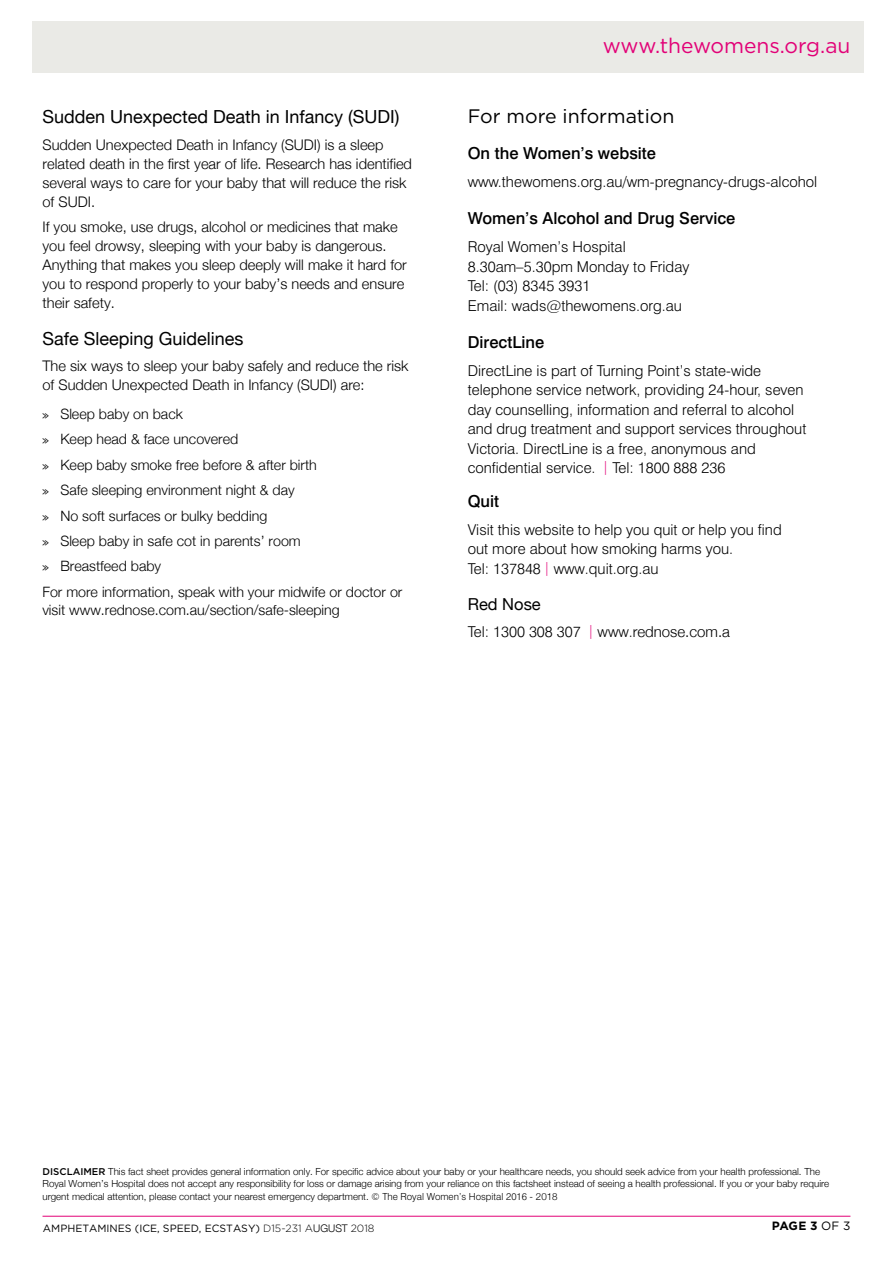
<style>
.page{position:relative;width:893px;height:1263px;background:#fff}
.page>*{position:absolute;margin:0;border:0;box-sizing:border-box;transform-origin:0 0}
.t1{font:21px "Gotham";color:#e20177}
.t2{font:19.5px "Gotham";color:#000}
.t3{font:18px "Helvetica Neue";color:#000}
.t4{font:500 16.5px "Swiss 721 BT";color:#000}
.t5{font:16.5px "Helvetica Neue";color:#000}
.t6{font:300 15px/19.5px "Swiss 721 BT";color:#000}
.t7{font:300 14.7px/19px "Helvetica Neue";color:#000}
.t8{font:300 14.25px/25.3px "Helvetica Neue";color:#000}
.t9{font:700 12px "Gotham";color:#000}
.t10{font:10.5px "Gotham";color:#000}
.t11{font:300 9.75px/12.8px "Helvetica Neue";color:#000}
.s1{font-family:"Courier Std";font-weight:400}
.s2{font-family:"Gotham";color:#e20177}
.s3{font-family:"Helvetica Neue"}
.s4{font-family:"Gotham";font-weight:500}
.s5{font-family:"Swiss 721 BT"}
.s6{font-weight:300}
.s7{font-family:"Helvetica Neue";font-weight:300}
.s8{font-weight:400}
</style>
<div class="page">
<hr style="left:43px;top:1216px;width:807px;height:1px;background:#e20177">
<div style="left:32px;top:21px;width:831px;height:51px;background:#eaeae6"></div>
<p class="t3" style="left:43px;top:104px;width:359px">Sudden Unexpected Death in Infancy (SUDI)</p>
<p class="t7" style="left:43px;top:134px;width:371px">Sudden Unexpected Death in Infancy (SUDI) is a sleep related death in the first year of life. Research has identified several ways to care for your baby that will reduce the risk of SUDI.</p>
<p class="t7" style="left:43px;top:216px;width:366px">If you smoke, use drugs, alcohol or medicines that make you feel drowsy, sleeping with your baby is dangerous.<br>Anything that makes you sleep deeply will make it hard for you to respond properly to your baby’s needs and ensure their safety.</p>
<p class="t3" style="left:43px;top:326px;width:203px">Safe Sleeping Guidelines</p>
<p class="t7" style="left:43px;top:356px;width:367px">The six ways to sleep your baby safely and reduce the risk of Sudden Unexpected Death in Infancy (SUDI) are:</p>
<p class="t8" style="left:41px;top:400px;width:363px"><span class="s1">»</span> Sleep baby on back<br><span class="s1">»</span> Keep head &amp; face uncovered<br><span class="s1">»</span> Keep baby smoke free before &amp; after birth<br><span class="s1">»</span> Safe sleeping environment night &amp; day<br><span class="s1">»</span> No soft surfaces or bulky bedding<br><span class="s1">»</span> Sleep baby in safe cot in parents’ room<br><span class="s1">»</span> Breastfeed baby<br>For more information, speak with your midwife or doctor or</p>
<p class="t8" style="left:42px;top:596px;width:299px">visit www.rednose.com.au/section/safe-sleeping</p>
<h1 class="t1" style="left:603px;top:34px;width:249px">www.thewomens.org.au</h1>
<h2 class="t2" style="left:468px;top:105px;width:208px">For more information</h2>
<p class="t4" style="left:468px;top:143px;width:190px">On the Women’s website</p>
<p class="t6" style="left:468px;top:172px;width:351px">www.thewomens.org.au/wm-pregnancy-drugs-alcohol</p>
<p class="t4" style="left:468px;top:208px;width:269px">Women’s Alcohol and Drug Service</p>
<p class="t6" style="left:468px;top:237px;width:223px">Royal Women’s Hospital<br>8.30am–5.30pm Monday to Friday<br>Tel: (03) 8345 3931<br>Email: wads@thewomens.org.au</p>
<p class="t4" style="left:468px;top:332px;width:78px">DirectLine</p>
<p class="t6" style="left:468px;top:360px;width:340px">DirectLine is part of Turning Point’s state-wide telephone service network, providing 24-hour, seven day counselling, information and referral to alcohol and drug treatment and support services throughout Victoria. DirectLine is a free, anonymous and confidential service. <span class="s2">|</span> Tel: 1800 888 236</p>
<p class="t4" style="left:468px;top:491px;width:33px">Quit</p>
<p class="t6" style="left:468px;top:519px;width:315px">Visit this website to help you quit or help you find out more about how smoking harms you.<br>Tel: 137848 <span class="s2">|</span> www.quit.org.au</p>
<p class="t5" style="left:468px;top:592px;width:75px">Red Nose</p>
<p class="t6" style="left:468px;top:622px;width:264px">Tel: 1300 308 307 <span class="s2">|</span> www.<span class="s3">rednose.com.a</span></p>
<p class="t11" style="left:43px;top:1164px;width:788px"><span class="s4">DISCLAIMER</span> This fact sheet provides general information only. For specific advice about your baby or your healthcare needs, you should seek advice from your health professional. The<br>Royal Women’s Hospital does not accept any responsibility for loss or damage arising from your reliance on this factsheet instead of seeing a health professional. If you or your baby require urgent medical attention, please contact your nearest emergency department. <span class="s5">© The Royal Women’s Hospital 2016</span> - 2018</p>
<p class="t10" style="left:43px;top:1223px;width:333px">AMPHETAMINES (ICE, SPEED, ECSTASY) <span class="s6">D15-231 A</span><span class="s7">UGUST</span> <span class="s6">2018</span></p>
<p class="t9" style="left:772px;top:1218px;width:80px">PAGE 3 <span class="s8">OF 3</span></p>
</div>
